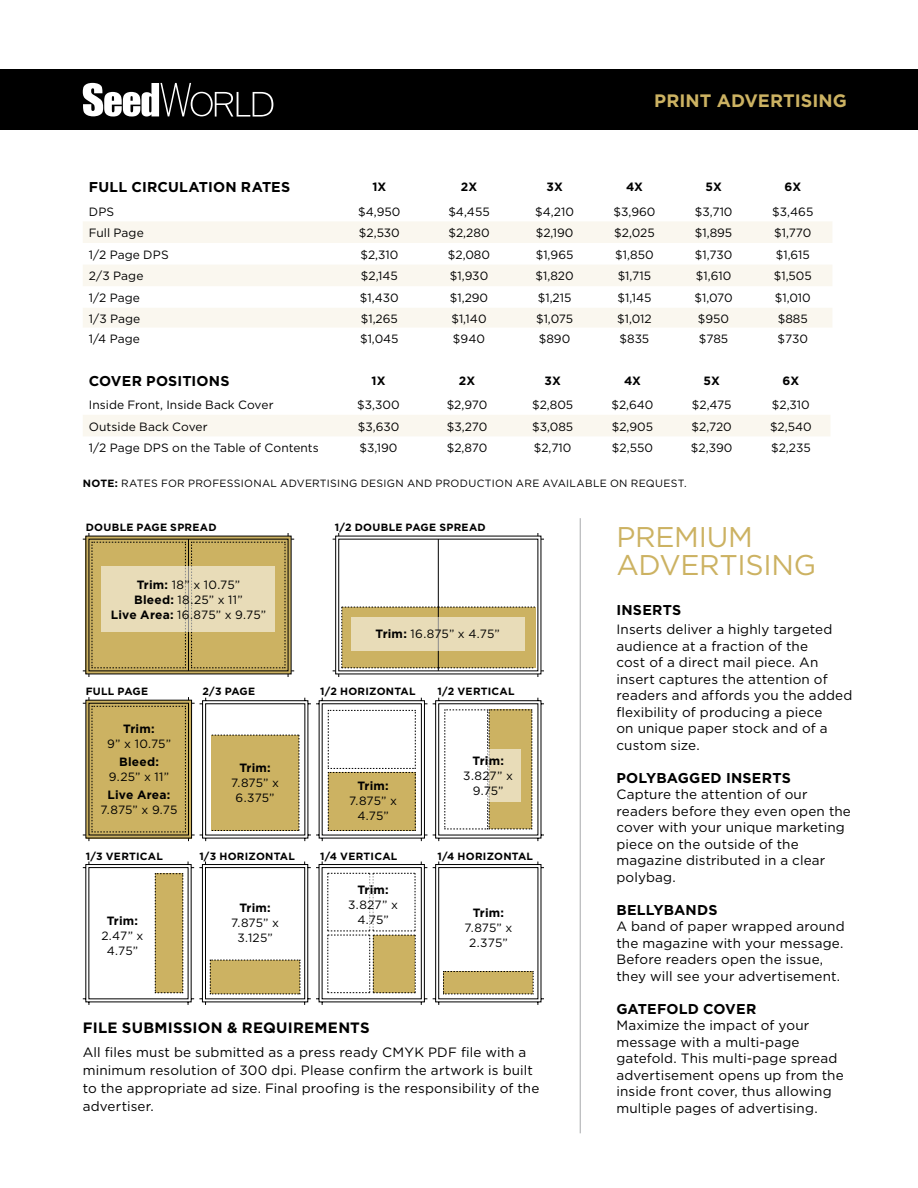
<style>
.page{position:relative;width:918px;height:1188px;background:#fff}
.page>*{position:absolute;margin:0;border:0;box-sizing:border-box;transform-origin:0 0}
.t1{font:28.5px/28.5px "Gotham HTF";letter-spacing:-.01em;color:#ccb262}
.t2{font:700 18px "Gotham HTF";letter-spacing:.005em;color:#ccb262}
.t3{font:700 15px "Gotham HTF";letter-spacing:.015em;color:#000}
.t4{font:700 14.25px "Gotham HTF";letter-spacing:.015em;color:#000}
.t5{font:13.5px/16.5px "Gotham HTF";letter-spacing:.01em;color:#000}
.t6{font:12px/15px "Gotham HTF";color:#000;text-align:center}
.t7{font:700 12px "Gotham HTF";letter-spacing:.01em;color:#000}
.t8{font:12px/15px "Gotham HTF";letter-spacing:.025em;color:#000;text-align:center}
.t9{font:700 10.5px "Gotham HTF";letter-spacing:.025em;color:#000}
.t10{font:10.5px "Gotham HTF";letter-spacing:.03em;color:#000}
.s1{font-weight:700}
</style>
<div class="page">
<svg style="left:82px;top:533px;width:213px;height:144px;background:#bda868"></svg>
<div style="left:102px;top:566px;width:173px;height:66px;background:#e8dcb8"></div>
<svg style="left:82px;top:697px;width:462px;height:144px"></svg>
<svg style="left:82px;top:861px;width:462px;height:144px"></svg>
<svg style="left:333px;top:533px;width:6px;height:7px"></svg>
<svg style="left:538px;top:533px;width:6px;height:7px"></svg>
<svg style="left:333px;top:607px;width:211px;height:70px"></svg>
<hr style="left:438px;top:539px;width:1px;height:132px;background:#000">
<div style="left:0;top:69px;width:918px;height:61px;background:#000"></div>
<svg style="left:83px;top:83px;width:190px;height:34px"></svg>
<svg style="left:83px;top:222px;width:749px;height:105px;fill:#faf7ef"></svg>
<div style="left:83px;top:415px;width:747px;height:21px;background:#faf7ef"></div>
<hr style="left:580px;top:518px;width:1px;height:615px;background:#a7a9ac">
<div style="left:351px;top:617px;width:174px;height:34px;background:#e8dcb8"></div>
<h2 class="t2" style="left:654px;top:91px;width:194px">PRINT ADVERTISING</h2>
<p class="t4" style="left:89px;top:179px;width:203px">FULL CIRCULATION RATES</p>
<p class="t7" style="left:372px;top:180px;width:15px">1X</p>
<p class="t7" style="left:461px;top:180px;width:18px">2X</p>
<p class="t7" style="left:546px;top:180px;width:18px">3X</p>
<p class="t7" style="left:626px;top:180px;width:18px">4X</p>
<p class="t7" style="left:705px;top:180px;width:18px">5X</p>
<p class="t7" style="left:785px;top:180px;width:18px">6X</p>
<p class="t6" style="left:89px;top:204px;width:27px">DPS</p>
<p class="t6" style="left:358px;top:204px;width:44px">$4,950</p>
<p class="t6" style="left:448px;top:204px;width:43px">$4,455</p>
<p class="t6" style="left:535px;top:204px;width:40px">$4,210</p>
<p class="t6" style="left:613px;top:204px;width:44px">$3,960</p>
<p class="t6" style="left:695px;top:204px;width:39px">$3,710</p>
<p class="t6" style="left:772px;top:204px;width:43px">$3,465</p>
<p class="t6" style="left:89px;top:225px;width:56px">Full Page</p>
<p class="t6" style="left:359px;top:225px;width:42px">$2,530</p>
<p class="t6" style="left:448px;top:225px;width:43px">$2,280</p>
<p class="t6" style="left:536px;top:225px;width:39px">$2,190</p>
<p class="t6" style="left:614px;top:225px;width:42px">$2,025</p>
<p class="t6" style="left:695px;top:225px;width:39px">$1,895</p>
<p class="t6" style="left:774px;top:225px;width:39px">$1,770</p>
<p class="t6" style="left:89px;top:247px;width:81px">1/2 Page DPS</p>
<p class="t6" style="left:360px;top:247px;width:39px">$2,310</p>
<p class="t6" style="left:448px;top:247px;width:44px">$2,080</p>
<p class="t6" style="left:536px;top:247px;width:39px">$1,965</p>
<p class="t6" style="left:615px;top:247px;width:40px">$1,850</p>
<p class="t6" style="left:695px;top:247px;width:39px">$1,730</p>
<p class="t6" style="left:776px;top:247px;width:36px">$1,615</p>
<p class="t6" style="left:89px;top:269px;width:56px">2/3 Page</p>
<p class="t6" style="left:361px;top:269px;width:38px">$2,145</p>
<p class="t6" style="left:450px;top:269px;width:40px">$1,930</p>
<p class="t6" style="left:536px;top:269px;width:40px">$1,820</p>
<p class="t6" style="left:618px;top:269px;width:35px">$1,715</p>
<p class="t6" style="left:696px;top:269px;width:37px">$1,610</p>
<p class="t6" style="left:774px;top:269px;width:40px">$1,505</p>
<p class="t6" style="left:89px;top:290px;width:53px">1/2 Page</p>
<p class="t6" style="left:360px;top:290px;width:40px">$1,430</p>
<p class="t6" style="left:450px;top:290px;width:40px">$1,290</p>
<p class="t6" style="left:538px;top:290px;width:35px">$1,215</p>
<p class="t6" style="left:617px;top:290px;width:35px">$1,145</p>
<p class="t6" style="left:694px;top:290px;width:40px">$1,070</p>
<p class="t6" style="left:775px;top:290px;width:38px">$1,010</p>
<p class="t6" style="left:89px;top:311px;width:53px">1/3 Page</p>
<p class="t6" style="left:361px;top:311px;width:39px">$1,265</p>
<p class="t6" style="left:451px;top:311px;width:37px">$1,140</p>
<p class="t6" style="left:536px;top:311px;width:39px">$1,075</p>
<p class="t6" style="left:617px;top:311px;width:36px">$1,012</p>
<p class="t6" style="left:698px;top:311px;width:33px">$950</p>
<p class="t6" style="left:778px;top:311px;width:32px">$885</p>
<p class="t6" style="left:89px;top:332px;width:53px">1/4 Page</p>
<p class="t6" style="left:360px;top:332px;width:40px">$1,045</p>
<p class="t6" style="left:453px;top:332px;width:34px">$940</p>
<p class="t6" style="left:539px;top:332px;width:33px">$890</p>
<p class="t6" style="left:619px;top:332px;width:31px">$835</p>
<p class="t6" style="left:699px;top:332px;width:31px">$785</p>
<p class="t6" style="left:778px;top:332px;width:32px">$730</p>
<p class="t4" style="left:89px;top:372px;width:142px">COVER POSITIONS</p>
<p class="t7" style="left:372px;top:374px;width:15px">1X</p>
<p class="t7" style="left:459px;top:374px;width:18px">2X</p>
<p class="t7" style="left:544px;top:374px;width:18px">3X</p>
<p class="t7" style="left:624px;top:374px;width:18px">4X</p>
<p class="t7" style="left:703px;top:374px;width:18px">5X</p>
<p class="t7" style="left:783px;top:374px;width:18px">6X</p>
<p class="t6" style="left:89px;top:397px;width:186px">Inside Front, Inside Back Cover</p>
<p class="t6" style="left:357px;top:397px;width:44px">$3,300</p>
<p class="t6" style="left:447px;top:397px;width:42px">$2,970</p>
<p class="t6" style="left:532px;top:397px;width:43px">$2,805</p>
<p class="t6" style="left:611px;top:397px;width:44px">$2,640</p>
<p class="t6" style="left:692px;top:397px;width:41px">$2,475</p>
<p class="t6" style="left:772px;top:397px;width:39px">$2,310</p>
<p class="t6" style="left:89px;top:419px;width:120px">Outside Back Cover</p>
<p class="t6" style="left:358px;top:419px;width:43px">$3,630</p>
<p class="t6" style="left:447px;top:419px;width:42px">$3,270</p>
<p class="t6" style="left:532px;top:419px;width:43px">$3,085</p>
<p class="t6" style="left:612px;top:419px;width:43px">$2,905</p>
<p class="t6" style="left:692px;top:419px;width:42px">$2,720</p>
<p class="t6" style="left:770px;top:419px;width:43px">$2,540</p>
<p class="t6" style="left:89px;top:440px;width:232px">1/2 Page DPS on the Table of Contents</p>
<p class="t6" style="left:360px;top:440px;width:39px">$3,190</p>
<p class="t6" style="left:447px;top:440px;width:42px">$2,870</p>
<p class="t6" style="left:534px;top:440px;width:39px">$2,710</p>
<p class="t6" style="left:612px;top:440px;width:43px">$2,550</p>
<p class="t6" style="left:691px;top:440px;width:43px">$2,390</p>
<p class="t6" style="left:771px;top:440px;width:41px">$2,235</p>
<p class="t10" style="left:83px;top:478px;width:605px"><span class="s1">NOTE:</span> RATES FOR PROFESSIONAL ADVERTISING DESIGN AND PRODUCTION ARE AVAILABLE ON REQUEST.</p>
<h1 class="t1" style="left:616px;top:522px;width:201px">PREMIUM<br>ADVERTISING</h1>
<p class="t4" style="left:616px;top:602px;width:66px">INSERTS</p>
<p class="t5" style="left:616px;top:621px;width:238px">Inserts deliver a highly targeted audience at a fraction of the<br>cost of a direct mail piece. An insert captures the attention of readers and affords you the added flexibility of producing a piece<br>on unique paper stock and of a custom size.</p>
<p class="t4" style="left:616px;top:770px;width:176px">POLYBAGGED INSERTS</p>
<p class="t5" style="left:616px;top:786px;width:236px">Capture the attention of our readers before they even open the cover with your unique marketing piece on the outside of the magazine distributed in a clear polybag.</p>
<p class="t4" style="left:616px;top:902px;width:103px">BELLYBANDS</p>
<p class="t5" style="left:616px;top:918px;width:230px">A band of paper wrapped around the magazine with your message.<br>Before readers open the issue, they will see your advertisement.</p>
<p class="t4" style="left:616px;top:1001px;width:141px">GATEFOLD COVER</p>
<p class="t5" style="left:616px;top:1017px;width:229px">Maximize the impact of your message with a multi-page gatefold. This multi-page spread advertisement opens up from the inside front cover, thus allowing multiple pages of advertising.</p>
<p class="t9" style="left:335px;top:521px;width:152px">1/2 DOUBLE PAGE SPREAD</p>
<p class="t9" style="left:86px;top:521px;width:132px">DOUBLE PAGE SPREAD</p>
<p class="t8" style="left:111px;top:577px;width:157px"><span class="s1">Trim:</span> 18” x 10.75”<br><span class="s1">Bleed:</span> 18.25” x 11”<br><span class="s1">Live Area:</span> 16.875” x 9.75”</p>
<p class="t6" style="left:375px;top:626px;width:126px"><span class="s1">Trim:</span> 16.875” x 4.75”</p>
<p class="t9" style="left:202px;top:685px;width:54px">2/3 PAGE</p>
<p class="t9" style="left:320px;top:685px;width:97px">1/2 HORIZONTAL</p>
<p class="t9" style="left:438px;top:685px;width:79px">1/2 VERTICAL</p>
<p class="t9" style="left:86px;top:685px;width:64px">FULL PAGE</p>
<p class="t7" style="left:123px;top:722px;width:33px">Trim:</p>
<p class="t6" style="left:107px;top:736px;width:65px">9” x 10.75”</p>
<p class="t7" style="left:119px;top:755px;width:42px">Bleed:</p>
<p class="t6" style="left:109px;top:769px;width:62px">9.25” x 11”</p>
<p class="t7" style="left:108px;top:788px;width:64px">Live Area:</p>
<p class="t6" style="left:101px;top:802px;width:78px">7.875” x 9.75</p>
<p class="t7" style="left:473px;top:754px;width:33px">Trim:</p>
<p class="t6" style="left:463px;top:768px;width:51px">3.827” x<br>9.75”</p>
<p class="t7" style="left:239px;top:761px;width:33px">Trim:</p>
<p class="t6" style="left:231px;top:775px;width:49px">7.875” x<br>6.375”</p>
<p class="t7" style="left:357px;top:779px;width:33px">Trim:</p>
<p class="t6" style="left:349px;top:793px;width:49px">7.875” x<br>4.75”</p>
<p class="t9" style="left:86px;top:850px;width:79px">1/3 VERTICAL</p>
<p class="t9" style="left:199px;top:850px;width:97px">1/3 HORIZONTAL</p>
<p class="t9" style="left:320px;top:850px;width:79px">1/4 VERTICAL</p>
<p class="t9" style="left:438px;top:850px;width:97px">1/4 HORIZONTAL</p>
<p class="t7" style="left:357px;top:883px;width:33px">Trim:</p>
<p class="t6" style="left:348px;top:897px;width:51px">3.827” x<br>4.75”</p>
<p class="t7" style="left:239px;top:900px;width:33px">Trim:</p>
<p class="t6" style="left:231px;top:915px;width:49px">7.875” x<br>3.125”</p>
<p class="t7" style="left:473px;top:906px;width:33px">Trim:</p>
<p class="t6" style="left:465px;top:920px;width:49px">7.875” x<br>2.375”</p>
<p class="t7" style="left:107px;top:914px;width:33px">Trim:</p>
<p class="t6" style="left:101px;top:928px;width:44px">2.47” x<br>4.75”</p>
<p class="t3" style="left:83px;top:1019px;width:288px">FILE SUBMISSION &amp; REQUIREMENTS</p>
<p class="t5" style="left:83px;top:1043px;width:458px;line-height:18px">All files must be submitted as a press ready CMYK PDF file with a minimum resolution of 300 dpi. Please confirm the artwork is built to the appropriate ad size. Final proofing is the responsibility of the advertiser.</p>
</div>
